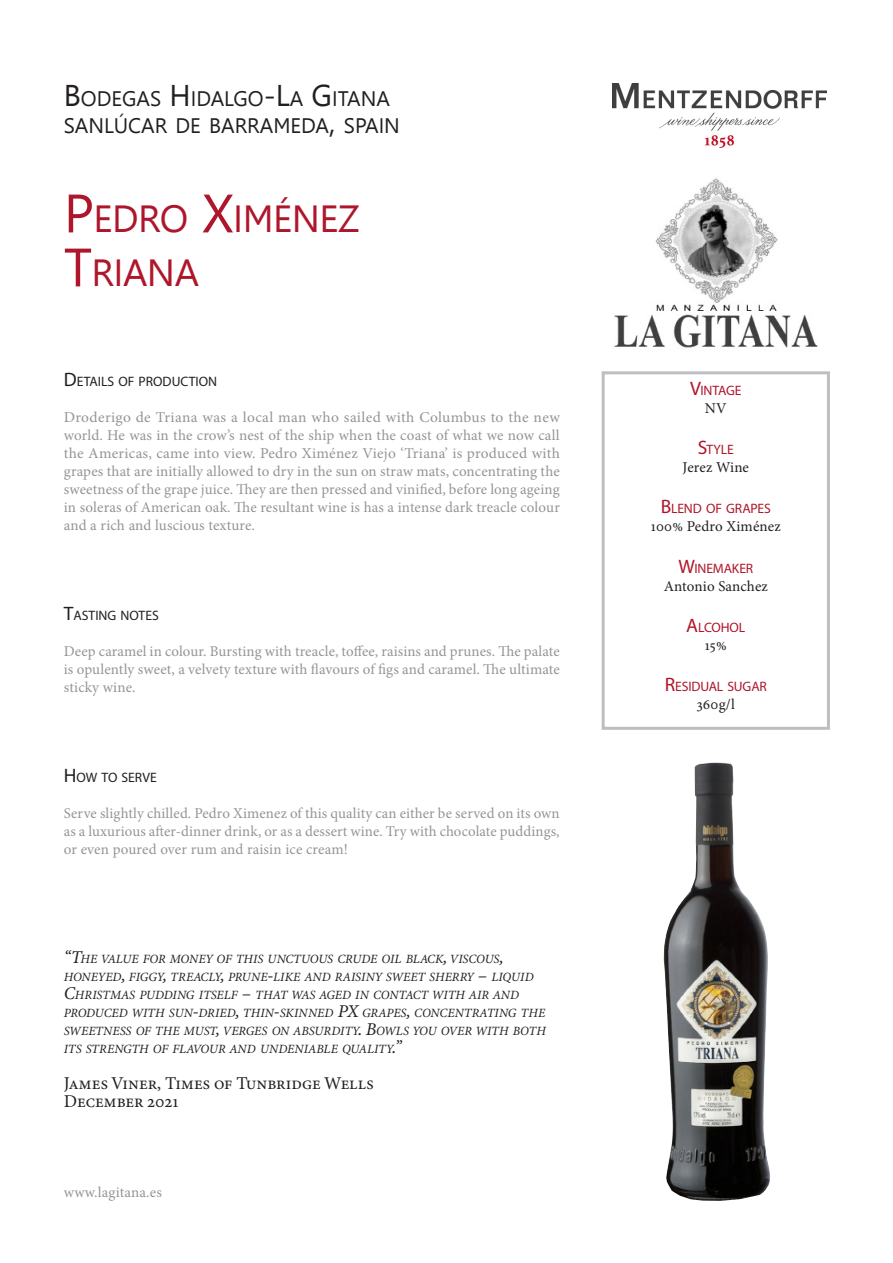
<style>
.page{position:relative;width:893px;height:1263px;background:#fff}
.page>*{position:absolute;margin:0;border:0;box-sizing:border-box;transform-origin:0 0}
._1_2_Wine_Name{font:37.8px "Leelawadee";letter-spacing:-.015em;color:#ae172b}
.t1{font:21px/27px "Leelawadee";color:#231f20}
._1_6_Press_quote_Win{font:18px "Minion Variable Concept";letter-spacing:.005em;color:#231f20}
._1_0_Taste_note_main{font:15px/18px "Minion Pro";letter-spacing:.005em;color:#939598;text-align:justify}
._2_1_More_info_Heade{font:15px "Minion Pro";letter-spacing:.01em;color:#231f20}
._2_0_More_info_Heade{font:13.65px "Myriad Pro";letter-spacing:-.01em;color:#ae172b}
._1_3_Taste_note_text{font:13.65px "Myriad Pro";color:#231f20}
._1_6_Press_quote_Win-2{font:italic 12.6px/18px "Minion Variable Concept";letter-spacing:.005em;color:#231f20}
.s1{font-size:30px}
.s2{font-size:54px}
.s3{font-size:19.5px}
.s4{font-size:18px}
</style>
<div class="page">
<img style="left:612px;top:84px;width:215px;height:63px">
<div style="left:602px;top:371px;width:228px;height:359px;border:3px solid #bcbec0"></div>
<img style="left:614px;top:178px;width:204px;height:170px">
<img style="left:664px;top:762px;width:106px;height:439px">
<h2 class="t1" style="left:64px;top:86px;width:338px"><span class="s1">B</span>ODEGAS <span class="s1">H</span>IDALGO<span class="s1">-L</span>A <span class="s1">G</span> ITANA<br>SANLÚCAR DE BARRAMEDA<span class="s1">,</span> SPAIN</h2>
<p class="_1_2_Wine_Name" style="left:64px;top:197px;width:297px"><span class="s2">P</span>EDRO <span class="s2">X</span>IMÉNEZ</p>
<p class="_1_2_Wine_Name" style="left:64px;top:251px;width:137px"><span class="s2">T</span>RIANA</p>
<p class="_1_3_Taste_note_text" style="left:64px;top:373px;width:155px"><span class="s3">D</span>ETAILS OF PRODUCTION</p>
<p class="_1_0_Taste_note_main" style="left:64px;top:408px;width:498px">Droderigo de Triana was a local man who sailed with Columbus to the new world. He was in the crow’s nest of the ship when the coast of what we now call the Americas, came into view. Pedro Ximénez Viejo ‘Triana’ is produced with grapes that are initially allowed to dry in the sun on straw mats, concentrating the sweetness of the grape juice. They are then pressed and vinified, before long ageing in soleras of American oak. The resultant wine is has a intense dark treacle colour and a rich and luscious texture.</p>
<p class="_1_3_Taste_note_text" style="left:64px;top:607px;width:97px"><span class="s3">T</span>ASTING NOTES</p>
<p class="_1_0_Taste_note_main" style="left:64px;top:642px;width:498px">Deep caramel in colour. Bursting with treacle, toffee, raisins and prunes. The palate is opulently sweet, a velvety texture with flavours of figs and caramel. The ultimate sticky wine.</p>
<p class="_1_3_Taste_note_text" style="left:64px;top:769px;width:95px"><span class="s3">H</span>OW TO SERVE</p>
<p class="_1_0_Taste_note_main" style="left:64px;top:804px;width:497px">Serve slightly chilled. Pedro Ximenez of this quality can either be served on its own as a luxurious after-dinner drink, or as a dessert wine. Try with chocolate puddings, or even poured over rum and raisin ice cream!</p>
<p class="_1_6_Press_quote_Win-2" style="left:64px;top:949px;width:484px"><span class="s4">“T</span>HE VALUE FOR MONEY OF THIS UNCTUOUS CRUDE OIL BLACK<span class="s4">,</span> VISCOUS<span class="s4">, </span>HONEYED<span class="s4">,</span> FIGGY<span class="s4">,</span> TREACLY<span class="s4">,</span> PRUNE<span class="s4">-</span>LIKE AND RAISINY SWEET SHERRY <span class="s4">–</span> LIQUID <span class="s4">C</span>HRISTMAS PUDDING ITSELF <span class="s4">–</span> THAT WAS AGED IN CONTACT WITH AIR AND PRODUCED WITH SUN<span class="s4">-</span>DRIED<span class="s4">,</span> THIN<span class="s4">-</span>SKINNED <span class="s4">PX</span> GRAPES<span class="s4">,</span> CONCENTRATING THE SWEETNESS OF THE MUST<span class="s4">,</span> VERGES ON ABSURDITY<span class="s4">. B</span>OWLS YOU OVER WITH BOTH ITS STRENGTH OF FLAVOUR AND UNDENIABLE QUALITY<span class="s4">.”</span></p>
<p class="_1_6_Press_quote_Win" style="left:64px;top:1070px;width:311px">James Viner, Times of Tunbridge Wells</p>
<p class="_1_6_Press_quote_Win" style="left:64px;top:1088px;width:116px">December 2021</p>
<p class="_1_0_Taste_note_main" style="left:64px;top:1183px;width:100px">www.lagitana.es</p>
<p class="_2_0_More_info_Heade" style="left:690px;top:382px;width:53px"><span class="s3">V</span>INTAGE</p>
<p class="_2_1_More_info_Heade" style="left:705px;top:398px;width:23px">NV</p>
<p class="_2_0_More_info_Heade" style="left:698px;top:441px;width:38px"><span class="s3">S</span>TYLE</p>
<p class="_2_1_More_info_Heade" style="left:683px;top:457px;width:68px">Jerez Wine</p>
<p class="_2_0_More_info_Heade" style="left:661px;top:500px;width:112px"><span class="s3">B</span>LEND OF GRAPES</p>
<p class="_2_1_More_info_Heade" style="left:651px;top:516px;width:131px">100% Pedro Ximénez</p>
<p class="_2_0_More_info_Heade" style="left:678px;top:560px;width:76px"><span class="s3">W</span>INEMAKER</p>
<p class="_2_1_More_info_Heade" style="left:664px;top:576px;width:106px">Antonio Sanchez</p>
<p class="_2_0_More_info_Heade" style="left:686px;top:619px;width:61px"><span class="s3">A</span>LCOHOL</p>
<p class="_2_1_More_info_Heade" style="left:705px;top:635px;width:23px">15%</p>
<p class="_2_0_More_info_Heade" style="left:665px;top:678px;width:104px"><span class="s3">R</span>ESIDUAL SUGAR</p>
<p class="_2_1_More_info_Heade" style="left:697px;top:694px;width:39px">360g/l</p>
</div>
